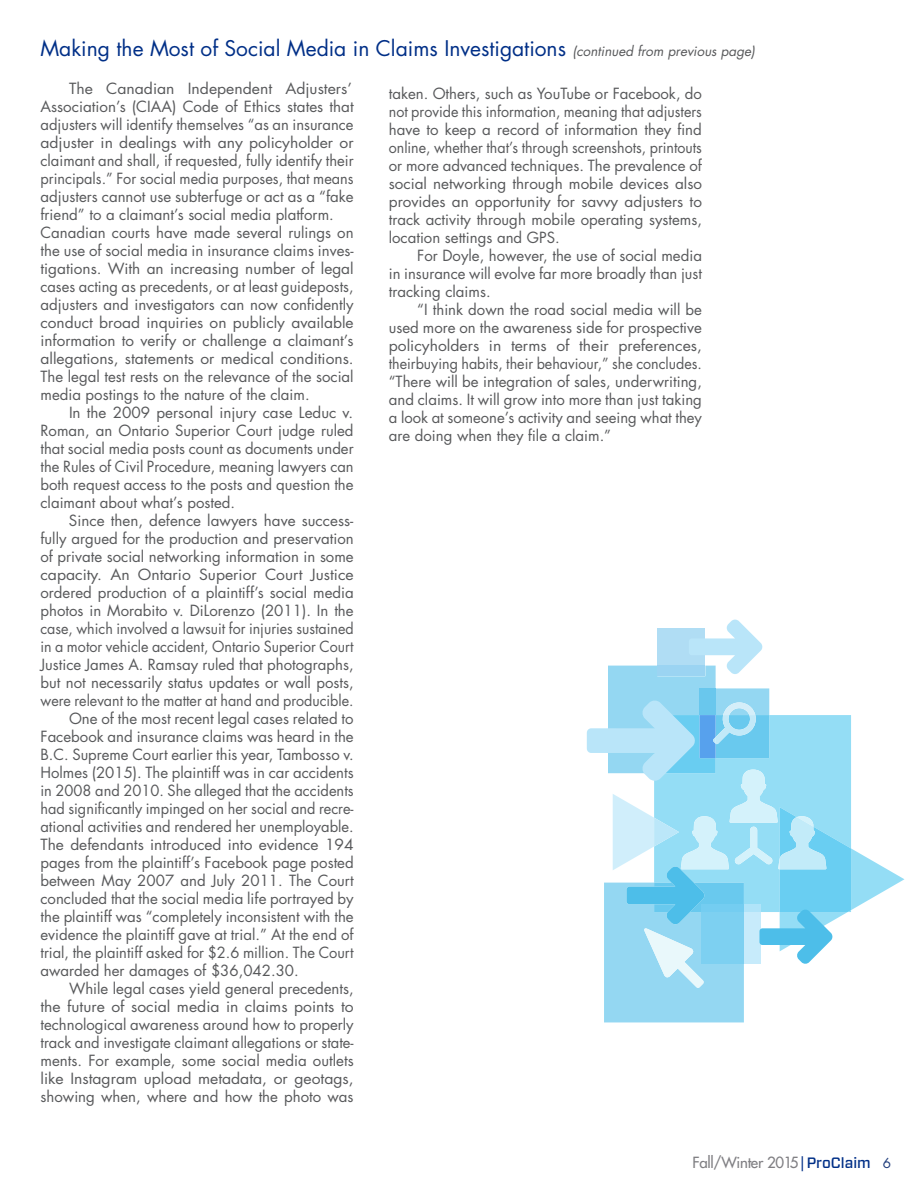
<style>
.page{position:relative;width:918px;height:1188px;background:#fff}
.page>*{position:absolute;margin:0;border:0;box-sizing:border-box;transform-origin:0 0}
.t1{font:21px "Futura Std";color:#002f87}
.t2{font:15px/18px "Futura Std";color:#58595b;text-align:justify}
.t3{font:15px/18px "Futura Std";color:#58595b;scale:1.05 1}
.t4{font:15px "Futura Std";color:#58595b;scale:.95 1}
.t5{font:500 15px "Futura Std";letter-spacing:-.02em;color:#807f83}
.s1{font-style:italic;font-size:13.5px;color:#58595b}
.s2{font-weight:400;color:#002f87}
.s3{font-family:"Forza";color:#002f87}
.s4{font-weight:400;font-size:13.5px;color:#203d7c}
</style>
<div class="page">
<svg style="left:587px;top:619px;width:318px;height:403px"></svg>
<h1 class="t1" style="left:40px;top:35px;width:716px">Making the Most of Social Media in Claims Investigations <span class="s1">(continued from previous page)</span></h1>
<p class="t3" style="left:40px;top:80px;width:300px;text-indent:29px">The Canadian Independent Adjusters’ Association’s (CIAA) Code of Ethics states that adjusters will identify themselves “as an insurance adjuster in dealings with any policyholder or claimant and shall, if requested, fully identify their principals.” For social media purposes, that means adjusters cannot use subterfuge or act as a “fake friend” to a claimant’s social media platform.<br>Canadian courts have made several rulings on the use of social media in insurance claims inves&shy;tigations. With an increasing number of legal cases acting as precedents, or at least guideposts, adjusters and investigators can now confidently conduct broad inquiries on publicly available information to verify or challenge a claimant’s allegations, statements or medical conditions.<br>The legal test rests on the relevance of the social media postings to the nature of the claim.</p>
<p class="t2" style="left:40px;top:404px;width:315px;text-indent:29px">In the 2009 personal injury case Leduc v.<br>Roman, an Ontario Superior Court judge ruled that social media posts count as documents under the Rules of Civil Procedure, meaning lawyers can both request access to the posts and question the claimant about what’s posted.</p>
<p class="t2" style="left:69px;top:512px;width:286px">Since then, defence lawyers have success-</p>
<p class="t2" style="left:40px;top:530px;width:315px">fully argued for the production and preservation</p>
<p class="t2" style="left:40px;top:548px;width:315px">of private social networking information in some</p>
<p class="t3" style="left:40px;top:566px;width:300px">capacity. An Ontario Superior Court Justice</p>
<p class="t2" style="left:40px;top:584px;width:315px">ordered production of a plaintiff’s social media</p>
<p class="t2" style="left:40px;top:602px;width:315px">photos in Morabito v. DiLorenzo (2011). In the</p>
<p class="t4" style="left:40px;top:619px;width:331px">case, which involved a lawsuit for injuries sustained</p>
<p class="t4" style="left:40px;top:637px;width:331px">in a motor vehicle accident, Ontario Superior Court</p>
<p class="t2" style="left:40px;top:656px;width:315px">Justice James A. Ramsay ruled that photographs,</p>
<p class="t2" style="left:40px;top:674px;width:315px">but not necessarily status updates or wall posts,</p>
<p class="t4" style="left:40px;top:691px;width:331px">were relevant to the matter at hand and producible.</p>
<p class="t2" style="left:69px;top:710px;width:286px">One of the most recent legal cases related to</p>
<p class="t2" style="left:40px;top:728px;width:315px">Facebook and insurance claims was heard in the</p>
<p class="t2" style="left:40px;top:746px;width:315px">B.C. Supreme Court earlier this year, Tambosso v.</p>
<p class="t2" style="left:40px;top:764px;width:315px">Holmes (2015). The plaintiff was in car accidents</p>
<p class="t2" style="left:40px;top:782px;width:315px">in 2008 and 2010. She alleged that the accidents</p>
<p class="t2" style="left:40px;top:800px;width:315px">had significantly impinged on her social and recre-</p>
<p class="t2" style="left:40px;top:818px;width:315px">ational activities and rendered her unemployable.</p>
<p class="t2" style="left:40px;top:836px;width:315px">The defendants introduced into evidence 194</p>
<p class="t2" style="left:40px;top:854px;width:315px">pages from the plaintiff’s Facebook page posted</p>
<p class="t2" style="left:40px;top:872px;width:315px">between May 2007 and July 2011. The Court</p>
<p class="t2" style="left:40px;top:890px;width:315px">concluded that the social media life portrayed by</p>
<p class="t2" style="left:40px;top:908px;width:315px">the plaintiff was “completely inconsistent with the</p>
<p class="t2" style="left:40px;top:926px;width:315px">evidence the plaintiff gave at trial.” At the end of</p>
<p class="t2" style="left:40px;top:944px;width:315px">trial, the plaintiff asked for $2.6 million. The Court</p>
<p class="t2" style="left:40px;top:962px;width:260px">awarded her damages of $36,042.30.</p>
<p class="t2" style="left:69px;top:980px;width:286px">While legal cases yield general precedents,</p>
<p class="t3" style="left:40px;top:998px;width:300px">the future of social media in claims points to</p>
<p class="t2" style="left:40px;top:1016px;width:315px">technological awareness around how to properly</p>
<p class="t2" style="left:40px;top:1034px;width:315px">track and investigate claimant allegations or state-</p>
<p class="t2" style="left:40px;top:1052px;width:315px">ments. For example, some social media outlets</p>
<p class="t3" style="left:40px;top:1070px;width:300px">like Instagram upload metadata, or geotags,</p>
<p class="t2" style="left:40px;top:1088px;width:315px">showing when, where and how the photo was</p>
<p class="t2" style="left:389px;top:84px;width:315px">taken. Others, such as YouTube or Facebook, do not provide this information, meaning that adjusters have to keep a record of information they find online, whether that’s through screenshots, printouts or more advanced techniques. The prevalence of social networking through mobile devices also provides an opportunity for savvy adjusters to track activity through mobile operating systems, location settings and GPS.</p>
<p class="t2" style="left:389px;top:246px;width:315px;text-indent:28px">For Doyle, however, the use of social media in insurance will evolve far more broadly than just tracking claims.</p>
<p class="t2" style="left:389px;top:300px;width:315px;text-indent:28px">“I think down the road social media will be used more on the awareness side for prospective policyholders in terms of their preferences, theirbuying habits, their behaviour,” she concludes. “There will be integration of sales, underwriting, and claims. It will grow into more than just taking a look at someone’s activity and seeing what they are doing when they file a claim.”</p>
<p class="t5" style="left:693px;top:1153px;width:200px">Fall/Winter 2015<span class="s2">|</span><span class="s3">ProClaim</span> <span class="s4">6</span></p>
</div>
